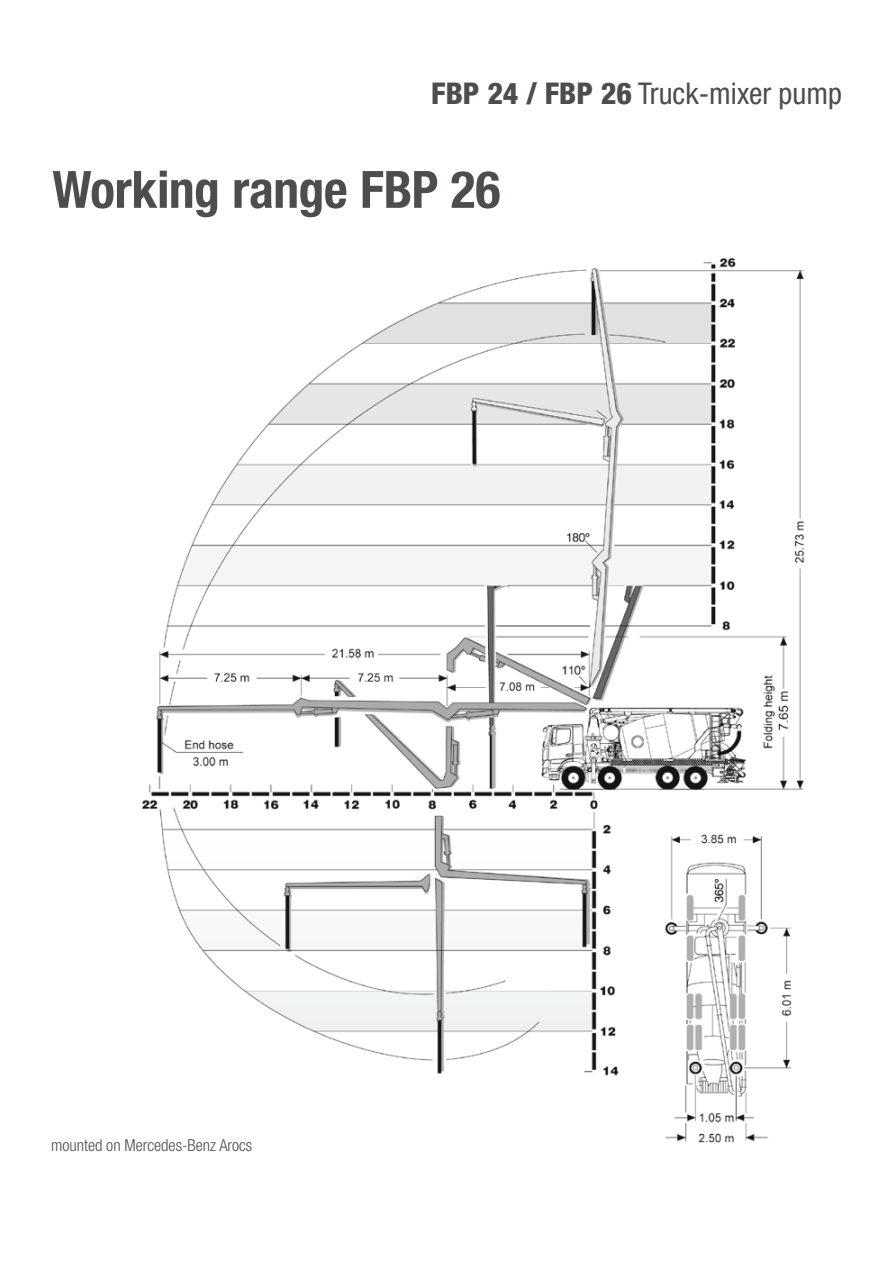
<style>
.page{position:relative;width:893px;height:1263px;background:#fff}
.page>*{position:absolute;margin:0;border:0;box-sizing:border-box;transform-origin:0 0}
.t1{font:700 condensed 51.45px "Helvetica Neue LT Std";letter-spacing:-.01em;color:#4d4d4c}
.t2{font:condensed 30px "Helvetica Neue LT Std";color:#4d4d4c}
.t3{font:300 condensed 16.5px "Helvetica Neue LT Std";color:#4d4d4c}
.s1{font-weight:800}
</style>
<div class="page">
<img style="left:142px;top:257px;width:663px;height:886px">
<h2 class="t2" style="left:431px;top:76px;width:412px"><span class="s1">FBP 24 / FBP 26</span> Truck-mixer pump</h2>
<h1 class="t1" style="left:52px;top:158px;width:449px">Working range FBP 26</h1>
<p class="t3" style="left:51px;top:1136px;width:203px">mounted on Mercedes-Benz Arocs</p>
</div>
